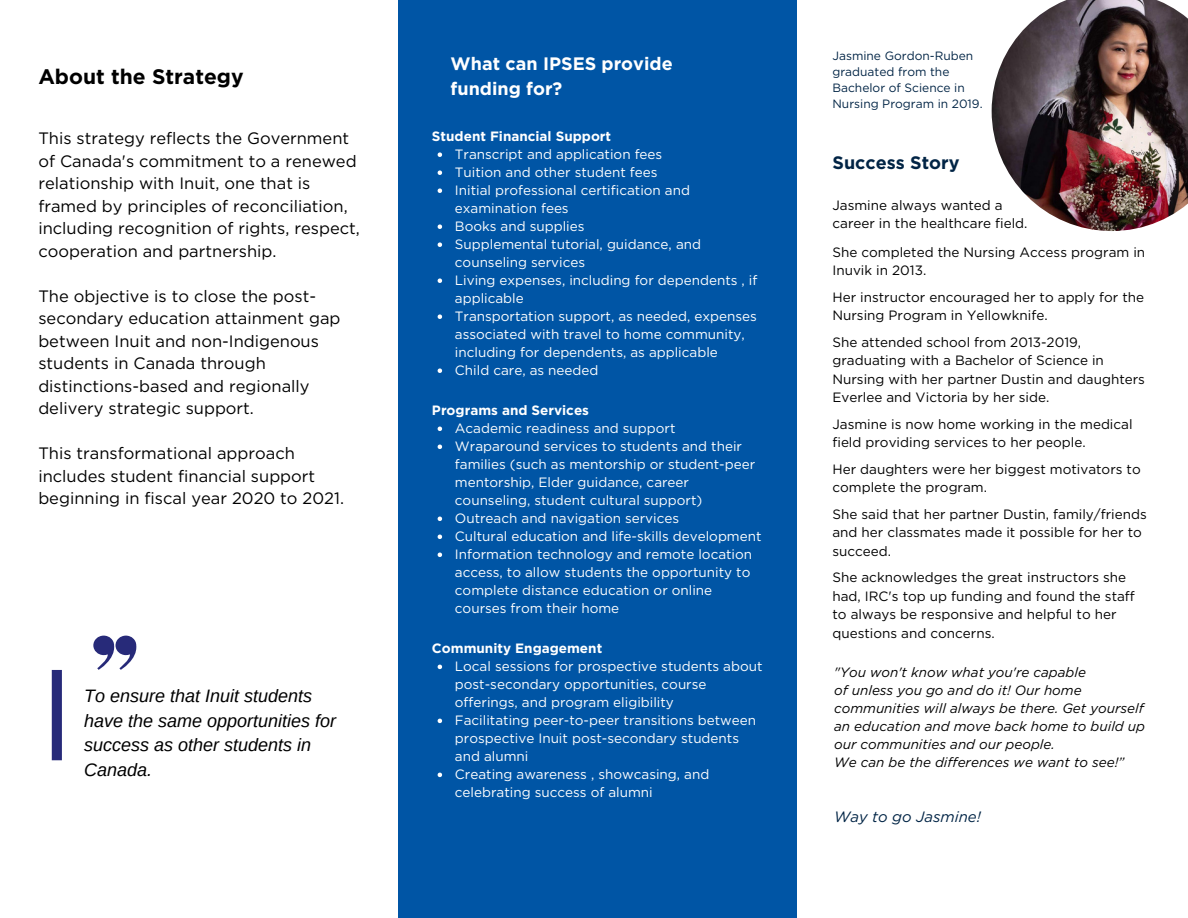
<style>
.page{position:relative;width:1188px;height:918px;background:#fff}
.page>*{position:absolute;margin:0;border:0;box-sizing:border-box;transform-origin:0 0}
.t1{font:700 21px "Gotham";color:#000}
.t2{font:italic 18px/24.8px "Arimo";color:#000}
.t3{font:700 18px/24.8px "Gotham";color:#fff}
.t4{font:700 18px "Gotham";color:#012445}
.t5{font:16.5px/22.5px "Gotham";color:#000}
.t6{font:italic 15px "Gotham";color:#012445}
.t7{font:13.5px/18px "Gotham";color:#fff}
.t8{font:13.5px/18.5px "Gotham";color:#000}
.t9{font:italic 13.5px/18px "Gotham";color:#000}
.t10{font:700 13.5px "Gotham";color:#fff}
.t11{font:12px/16px "Gotham";color:#012445}
</style>
<div class="page">
<div style="left:398px;top:0;width:398px;height:918px;background:#0055a5"></div>
<img style="left:992px;top:0;width:196px;height:231px">
<svg style="left:438px;top:152px;width:4px;height:5px"></svg>
<svg style="left:438px;top:170px;width:4px;height:5px"></svg>
<svg style="left:438px;top:188px;width:4px;height:5px"></svg>
<svg style="left:438px;top:224px;width:4px;height:5px"></svg>
<svg style="left:438px;top:242px;width:4px;height:5px"></svg>
<svg style="left:438px;top:278px;width:4px;height:5px"></svg>
<svg style="left:438px;top:314px;width:4px;height:5px"></svg>
<svg style="left:438px;top:368px;width:4px;height:5px"></svg>
<svg style="left:438px;top:427px;width:4px;height:4px"></svg>
<svg style="left:438px;top:445px;width:4px;height:4px"></svg>
<svg style="left:438px;top:517px;width:4px;height:4px"></svg>
<svg style="left:438px;top:535px;width:4px;height:4px"></svg>
<svg style="left:438px;top:553px;width:4px;height:4px"></svg>
<svg style="left:438px;top:665px;width:4px;height:4px"></svg>
<svg style="left:438px;top:719px;width:4px;height:4px"></svg>
<svg style="left:438px;top:773px;width:4px;height:4px"></svg>
<div style="left:52px;top:670px;width:10px;height:90px;background:#272a79"></div>
<svg style="left:93px;top:636px;width:44px;height:34px"></svg>
<h3 class="t1" style="left:38px;top:64px;width:207px">About the Strategy</h3>
<h3 class="t5" style="left:38px;top:127px;width:323px">This strategy reflects the Government of Canada's commitment to a renewed relationship with Inuit, one that is framed by principles of reconciliation, including recognition of rights, respect, cooperation and partnership.</h3>
<h3 class="t5" style="left:38px;top:285px;width:304px">The objective is to close the post&shy;secondary education attainment gap between Inuit and non-Indigenous students in Canada through distinctions-based and regionally delivery strategic support.</h3>
<p class="t5" style="left:38px;top:442px;width:307px">This transformational approach includes student financial support beginning in fiscal year 2020 to 2021.</p>
<h6 class="t2" style="left:84px;top:683px;width:253px">To ensure that Inuit students have the same opportunities for success as other students in<br>Canada.</h6>
<h3 class="t3" style="left:451px;top:51px;width:224px">What can IPSES provide funding for?</h3>
<h2 class="t10" style="left:432px;top:128px;width:181px">Student Financial Support</h2>
<h5 class="t7" style="left:455px;top:145px;width:209px">Transcript and application fees</h5>
<p class="t7" style="left:455px;top:163px;width:204px">Tuition and other student fees</p>
<p class="t7" style="left:455px;top:181px;width:237px">Initial professional certification and examination fees</p>
<p class="t7" style="left:455px;top:217px;width:131px">Books and supplies</p>
<p class="t7" style="left:455px;top:235px;width:248px">Supplemental tutorial, guidance, and counseling services</p>
<p class="t7" style="left:455px;top:271px;width:304px">Living expenses, including for dependents , if applicable</p>
<p class="t7" style="left:455px;top:307px;width:304px">Transportation support, as needed, expenses associated with travel to home community, including for dependents, as applicable</p>
<p class="t7" style="left:455px;top:361px;width:145px">Child care, as needed</p>
<p class="t10" style="left:432px;top:402px;width:159px">Programs and Services</p>
<h5 class="t7" style="left:455px;top:419px;width:222px">Academic readiness and support</h5>
<p class="t7" style="left:455px;top:437px;width:302px">Wraparound services to students and their families (such as mentorship or student-peer mentorship, Elder guidance, career counseling, student cultural support)</p>
<p class="t7" style="left:455px;top:509px;width:226px">Outreach and navigation services</p>
<p class="t7" style="left:455px;top:527px;width:308px">Cultural education and life-skills development</p>
<p class="t7" style="left:455px;top:545px;width:299px">Information technology and remote location access, to allow students the opportunity to complete distance education or online courses from their home</p>
<p class="t10" style="left:432px;top:640px;width:172px">Community Engagement</p>
<h5 class="t7" style="left:455px;top:658px;width:309px">Local sessions for prospective students about post-secondary opportunities, course offerings, and program eligibility</h5>
<p class="t7" style="left:455px;top:712px;width:303px">Facilitating peer-to-peer transitions between prospective Inuit post-secondary students and alumni</p>
<p class="t7" style="left:455px;top:766px;width:256px">Creating awareness , showcasing, and celebrating success of alumni</p>
<h4 class="t11" style="left:832px;top:48px;width:152px">Jasmine Gordon-Ruben graduated from the<br>Bachelor of Science in<br>Nursing Program in 2019.</h4>
<h4 class="t4" style="left:832px;top:152px;width:129px">Success Story</h4>
<h4 class="t8" style="left:832px;top:196px;width:197px;line-height:18px">Jasmine always wanted a career in the healthcare field.</h4>
<p class="t8" style="left:832px;top:242px;width:314px">She completed the Nursing Access program in<br>Inuvik in 2013.</p>
<p class="t8" style="left:832px;top:287px;width:313px">Her instructor encouraged her to apply for the<br>Nursing Program in Yellowknife.</p>
<p class="t8" style="left:832px;top:332px;width:314px">She attended school from 2013-2019, graduating with a Bachelor of Science in Nursing with her partner Dustin and daughters Everlee and Victoria by her side.</p>
<h2 class="t8" style="left:832px;top:414px;width:302px">Jasmine is now home working in the medical field providing services to her people.</h2>
<h6 class="t8" style="left:832px;top:459px;width:310px">Her daughters were her biggest motivators to complete the program.</h6>
<h4 class="t8" style="left:832px;top:504px;width:316px">She said that her partner Dustin, family/friends and her classmates made it possible for her to succeed.</h4>
<h4 class="t8" style="left:832px;top:568px;width:304px">She acknowledges the great instructors she had, IRC's top up funding and found the staff to always be responsive and helpful to her questions and concerns.</h4>
<h4 class="t9" style="left:834px;top:663px;width:312px">"You won't know what you're capable<br>of unless you go and do it! Our home communities will always be there. Get yourself an education and move back home to build up our communities and our people.<br>We can be the differences we want to see!”</h4>
<h4 class="t6" style="left:834px;top:808px;width:148px">Way to go Jasmine!</h4>
</div>
